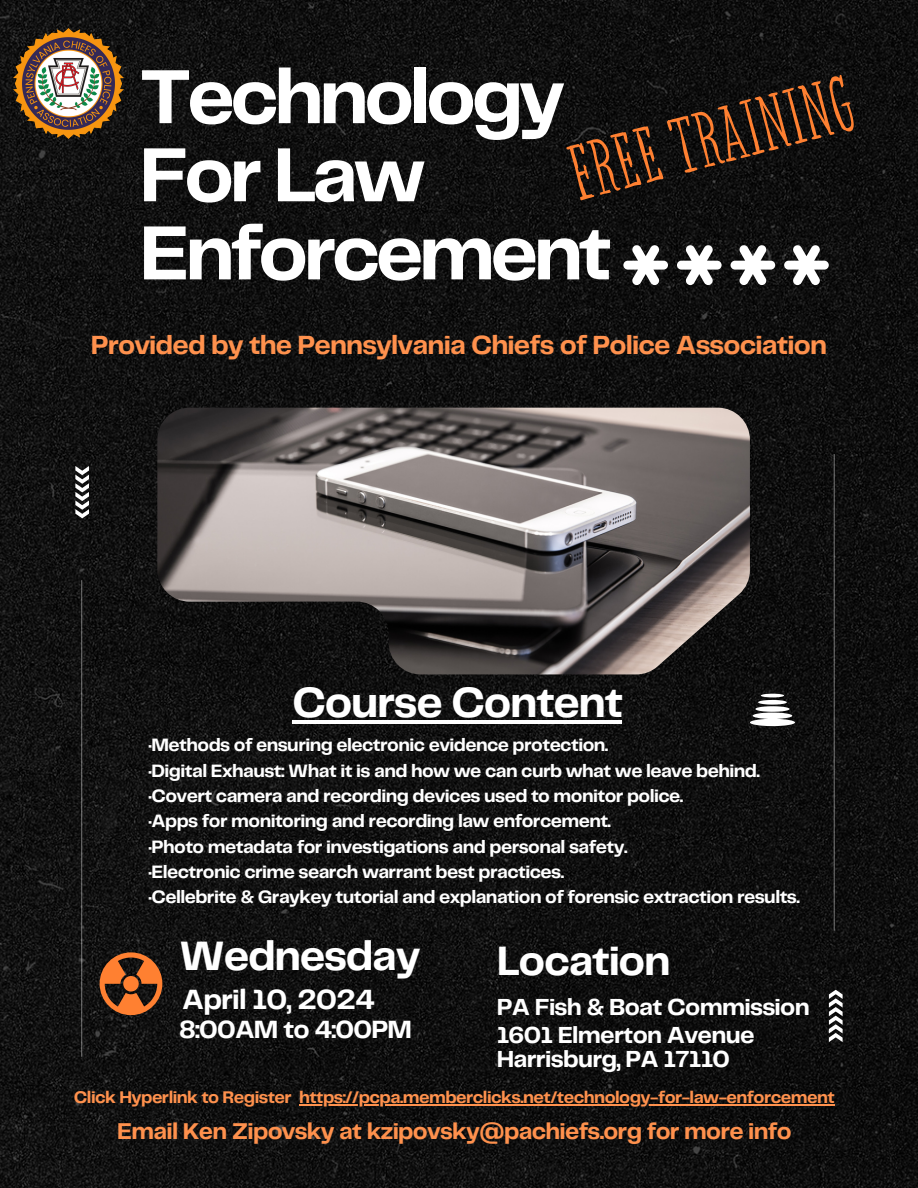
<style>
.page{position:relative;width:918px;height:1188px;background:#fff}
.page>*{position:absolute;margin:0;border:0;box-sizing:border-box;transform-origin:0 0}
.t1{font:79.8px "Sensa Serif";color:#ff8031}
.t2{font:700 79.5px/78.2px "Telegraf";letter-spacing:-.055em;color:#fff}
.t3{font:700 43.95px "Telegraf";letter-spacing:-.03em;color:#fff}
.t4{font:700 42.6px "Telegraf";letter-spacing:-.03em;color:#fff}
.t5{font:700 28.95px "Telegraf";letter-spacing:-.03em;color:#fff}
.t6{font:700 27.3px "Telegraf";letter-spacing:-.03em;color:#ff914d}
.t7{font:700 25.95px "Telegraf";letter-spacing:-.03em;color:#fff}
.t8{font:700 24.15px/28.2px "Telegraf";letter-spacing:-.03em;color:#fff}
.t9{font:700 23.7px "Telegraf";letter-spacing:-.03em;color:#ff914d}
.t10{font:700 18.6px "Telegraf";letter-spacing:-.03em;color:#fff}
.t11{font:700 17.55px "Telegraf";letter-spacing:-.03em;color:#ff914d}
</style>
<div class="page">
<img style="left:0;top:0;width:918px;height:1188px">
<svg style="left:623px;top:245px;width:206px;height:40px"></svg>
<img style="left:157px;top:408px;width:593px;height:266px">
<svg style="left:100px;top:952px;width:62px;height:63px;background:#8c4a22"></svg>
<svg style="left:829px;top:990px;width:13px;height:52px"></svg>
<svg style="left:76px;top:466px;width:13px;height:52px"></svg>
<svg style="left:750px;top:694px;width:45px;height:32px"></svg>
<hr style="left:834px;top:454px;width:1px;height:477px;background:#fff">
<hr style="left:81px;top:580px;width:1px;height:477px;background:#fff">
<img style="left:13px;top:28px;width:110px;height:110px">
<hr style="left:292px;top:720px;width:330px;height:3px;background:#fff">
<hr style="left:299px;top:1104px;width:535px;height:1px;background:#ff914d">
<p class="t2" style="left:139px;top:62px;width:474px">Technology<br>For Law<br>Enforcement</p>
<h2 class="t1" style="left:559px;top:133px;width:292px;rotate:-15deg">Free Training</h2>
<p class="t6" style="left:91px;top:333px;width:738px">Provided by the Pennsylvania Chiefs of Police Association</p>
<h3 class="t3" style="left:292px;top:684px;width:333px">Course Content</h3>
<p class="t10" style="left:149px;top:737px;width:461px">·Methods of ensuring electronic evidence protection.</p>
<p class="t10" style="left:149px;top:763px;width:613px">·Digital Exhaust: What it is and how we can curb what we leave behind.</p>
<p class="t10" style="left:149px;top:788px;width:536px">·Covert camera and recording devices used to monitor police.</p>
<p class="t10" style="left:149px;top:813px;width:464px">·Apps for monitoring and recording law enforcement.</p>
<p class="t10" style="left:149px;top:838px;width:480px">·Photo metadata for investigations and personal safety.</p>
<p class="t10" style="left:149px;top:864px;width:417px">·Electronic crime search warrant best practices.</p>
<p class="t10" style="left:149px;top:889px;width:653px">·Cellebrite &amp; Graykey tutorial and explanation of forensic extraction results.</p>
<h4 class="t4" style="left:179px;top:938px;width:243px">Wednesday</h4>
<p class="t5" style="left:182px;top:987px;width:194px">April 10, 2024</p>
<p class="t7" style="left:179px;top:1018px;width:234px">8:00AM to 4:00PM</p>
<h3 class="t4" style="left:497px;top:942px;width:175px">Location</h3>
<h3 class="t8" style="left:497px;top:994px;width:314px">PA Fish &amp; Boat Commission<br>1601 Elmerton Avenue</h3>
<h3 class="t8" style="left:497px;top:1046px;width:235px">Harrisburg, PA 17110</h3>
<h4 class="t11" style="left:74px;top:1090px;width:762px">Click Hyperlink to Register https://pcpa.memberclicks.net/technology-for-law-enforcement</h4>
<h5 class="t9" style="left:117px;top:1121px;width:676px">Email Ken Zipovsky at kzipovsky@pachiefs.org for more info</h5>
</div>
